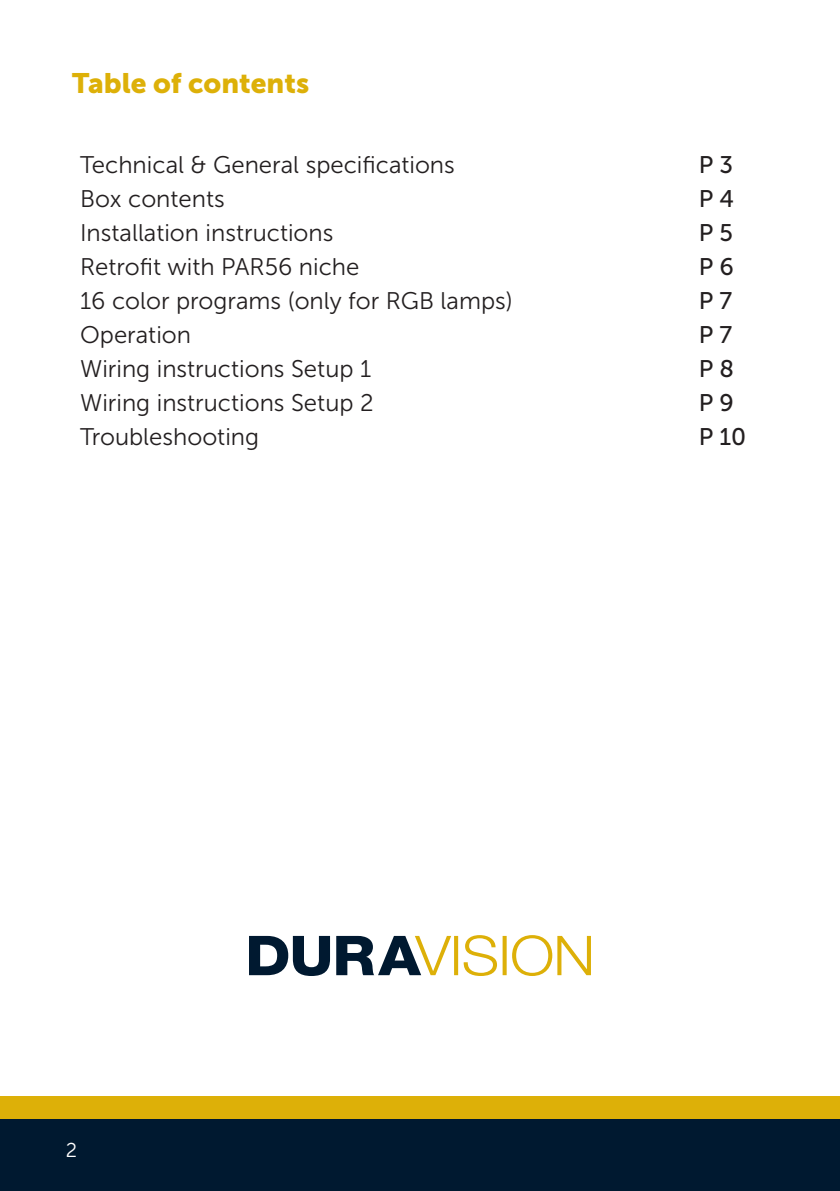
<style>
.page{position:relative;width:840px;height:1191px;background:#fff}
.page>*{position:absolute;margin:0;border:0;box-sizing:border-box;transform-origin:0 0}
.t1{font:28px "Museo Sans 900";color:#ddb008}
.t2{font:24px "Museo Sans 300";color:#231f20}
.t3{font:24px "Museo Sans 500";color:#231f20}
.t4{font:20px "Museo Sans 300";color:#fff}
</style>
<div class="page">
<div style="left:0;top:1118px;width:839px;height:73px;background:#001930"></div>
<div style="left:0;top:1096px;width:839px;height:22px;background:#ddb008"></div>
<svg style="left:249px;top:935px;width:341px;height:41px"></svg>
<p class="t1" style="left:72px;top:67px;width:238px">Table of contents</p>
<p class="t2" style="left:80px;top:152px;width:376px">Technical &amp; General specifications</p>
<p class="t3" style="left:698px;top:152px;width:36px">P 3</p>
<p class="t2" style="left:80px;top:186px;width:146px">Box contents</p>
<p class="t3" style="left:698px;top:186px;width:37px">P 4</p>
<p class="t2" style="left:80px;top:220px;width:255px">Installation instructions</p>
<p class="t3" style="left:698px;top:220px;width:36px">P 5</p>
<p class="t2" style="left:80px;top:254px;width:281px">Retrofit with PAR56 niche</p>
<p class="t3" style="left:698px;top:254px;width:37px">P 6</p>
<p class="t2" style="left:80px;top:288px;width:434px">16 color programs (only for RGB lamps)</p>
<p class="t3" style="left:698px;top:288px;width:35px">P 7</p>
<p class="t2" style="left:80px;top:322px;width:112px">Operation</p>
<p class="t3" style="left:698px;top:322px;width:35px">P 7</p>
<p class="t2" style="left:80px;top:356px;width:292px">Wiring instructions Setup 1</p>
<p class="t3" style="left:698px;top:356px;width:37px">P 8</p>
<p class="t2" style="left:80px;top:390px;width:295px">Wiring instructions Setup 2</p>
<p class="t3" style="left:698px;top:390px;width:37px">P 9</p>
<p class="t2" style="left:80px;top:424px;width:180px">Troubleshooting</p>
<p class="t3" style="left:698px;top:424px;width:49px">P 10</p>
<p class="t4" style="left:66px;top:1138px;width:13px">2</p>
</div>
